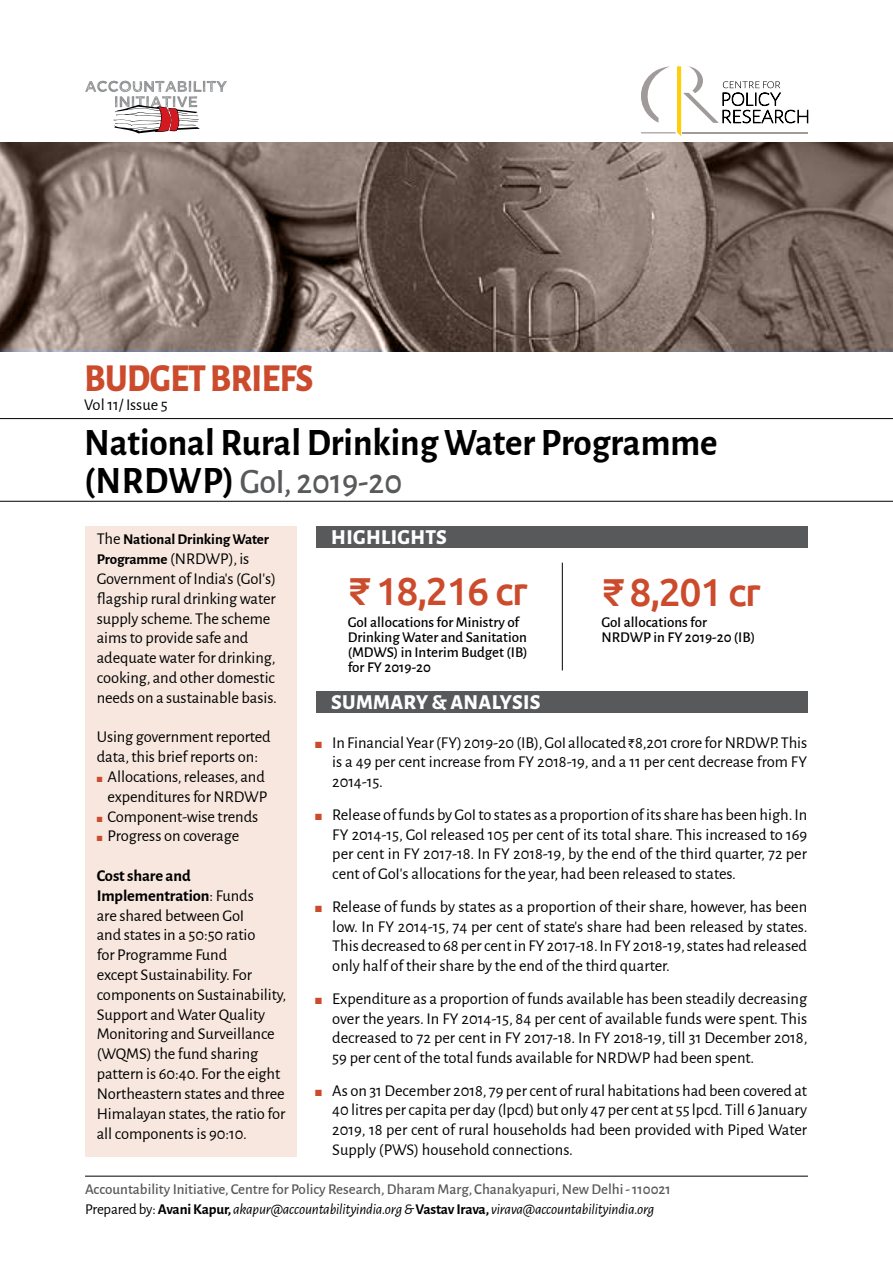
<style>
.page{position:relative;width:893px;height:1263px;background:#fff}
.page>*{position:absolute;margin:0;border:0;box-sizing:border-box;transform-origin:0 0}
.t1{font:700 39px "Alegreya Sans";color:#000;scale:.95 1}
.t2{font:500 39px "Ubuntu";letter-spacing:-.04em;color:#cb4b2c}
.t3{font:800 39px "Alegreya Sans";letter-spacing:-.015em;color:#cb4b2c;scale:.9 1}
.t4{font:500 35.85px "Alegreya Sans";color:#58595b;scale:.95 1}
.t5{font:800 21px "Alegreya Sans";letter-spacing:.015em;color:#fff}
.t6{font:16.5px/19.8px "Alegreya Sans";letter-spacing:-.005em;color:#000;text-align:justify}
.t7{font:16.35px "Alegreya Sans";color:#000}
.t8{font:500 15px/15px "Alegreya Sans";color:#000}
.t9{font:italic 15px "Alegreya Sans";letter-spacing:-.01em;color:#000}
.t10{font:500 15px "Alegreya Sans";color:#58595b}
.t11{font:700 15px "Alegreya Sans";letter-spacing:-.005em;color:#000}
.s1{font-weight:700;font-size:39px;color:#000}
.s2{font-weight:400;font-size:16.5px}
.s3{font-weight:700;font-size:15px}
.s4{color:#cb4b2c}
.s5{font-weight:700}
.s6{font-family:"Rupee Foradian";font-size:12px}
.s7{font-style:normal}
.s8{font-weight:700;font-style:normal}
</style>
<div class="page">
<div style="left:85px;top:527px;width:212px;height:630px;background:#f7e7de"></div>
<div style="left:316px;top:692px;width:492px;height:21px;background:#58595b"></div>
<div style="left:316px;top:526px;width:492px;height:22px;background:#58595b"></div>
<hr style="left:562px;top:563px;width:1px;height:107px;background:#000">
<hr style="left:85px;top:1176px;width:723px;height:1px;background:#000">
<hr style="left:0;top:418px;width:893px;height:1px;background:#000">
<hr style="left:0;top:501px;width:893px;height:1px;background:#000">
<svg style="left:641px;top:66px;width:167px;height:70px"></svg>
<svg style="left:85px;top:81px;width:142px;height:53px"></svg>
<img style="left:0;top:142px;width:893px;height:209px">
<h1 class="t3" style="left:85px;top:348px;width:256px">BUDGET BRIEFS</h1>
<p class="t7" style="left:84px;top:393px;width:85px">Vol 11/ Issue 5</p>
<h1 class="t1" style="left:84px;top:413px;width:668px">National Rural Drinking Water Programme</h1>
<h2 class="t4" style="left:84px;top:457px;width:336px"><span class="s1">(NRDWP)</span> GoI, 2019-20</h2>
<p class="t11" style="left:97px;top:529px;width:174px"><span class="s2">The</span> National Drinking Water</p>
<p class="t6" style="left:97px;top:548px;width:182px;text-align:left"><span class="s3">Programme</span> (NRDWP), is<br>Government of India’s (GoI’s) flagship rural drinking water supply scheme. The scheme aims to provide safe and adequate water for drinking, cooking, and other domestic needs on a sustainable basis.</p>
<p class="t6" style="left:97px;top:726px;width:176px">Using government reported data, this brief reports on:</p>
<p class="t6" style="left:97px;top:766px;width:172px;text-align:right"><span class="s4">■</span> Allocations, releases, and expenditures for NRDWP</p>
<p class="t6" style="left:97px;top:806px;width:163px"><span class="s4">■</span> Component-wise trends</p>
<p class="t6" style="left:97px;top:825px;width:144px"><span class="s4">■</span> Progress on coverage</p>
<p class="t6" style="left:97px;top:865px;width:191px;text-align:left"><span class="s5">Cost share and<br>Implementration</span>: Funds<br>are shared between GoI<br>and states in a 50:50 ratio<br>for Programme Fund<br>except Sustainability. For components on Sustainability,<br>Support and Water Quality<br>Monitoring and Surveillance (WQMS) the fund sharing pattern is 60:40. For the eight<br>Northeastern states and three<br>Himalayan states, the ratio for all components is 90:10.</p>
<p class="t5" style="left:331px;top:521px;width:117px">HIGHLIGHTS</p>
<h1 class="t2" style="left:348px;top:567px;width:182px">₹ 18,216 cr</h1>
<p class="t8" style="left:348px;top:614px;width:181px">GoI allocations for Ministry of<br>Drinking Water and Sanitation (MDWS) in Interim Budget (IB) for FY 2019-20</p>
<p class="t5" style="left:331px;top:687px;width:211px">SUMMARY &amp; ANALYSIS</p>
<h1 class="t2" style="left:601px;top:567px;width:161px">₹ 8,201 cr</h1>
<p class="t8" style="left:601px;top:614px;width:155px">GoI allocations for<br>NRDWP in FY 2019-20 (IB)</p>
<p class="t6" style="left:332px;top:732px;width:476px;text-indent:-17px"><span class="s4">■</span> In Financial Year (FY) 2019-20 (IB), GoI allocated <span class="s6">`</span>8,201 crore for NRDWP. This is a 49 per cent increase from FY 2018-19, and a 11 per cent decrease from FY 2014-15.</p>
<p class="t6" style="left:332px;top:804px;width:476px;text-indent:-17px"><span class="s4">■</span> Release of funds by GoI to states as a proportion of its share has been high. In FY 2014-15, GoI released 105 per cent of its total share. This increased to 169 per cent in FY 2017-18. In FY 2018-19, by the end of the third quarter, 72 per cent of GoI’s allocations for the year, had been released to states.</p>
<p class="t6" style="left:332px;top:896px;width:477px;text-indent:-17px"><span class="s4">■</span> Release of funds by states as a proportion of their share, however, has been low. In FY 2014-15, 74 per cent of state’s share had been released by states.<br>This decreased to 68 per cent in FY 2017-18. In FY 2018-19, states had released only half of their share by the end of the third quarter.</p>
<p class="t6" style="left:332px;top:988px;width:477px;text-indent:-17px"><span class="s4">■</span> Expenditure as a proportion of funds available has been steadily decreasing over the years. In FY 2014-15, 84 per cent of available funds were spent. This decreased to 72 per cent in FY 2017-18. In FY 2018-19, till 31 December 2018, 59 per cent of the total funds available for NRDWP had been spent.</p>
<p class="t6" style="left:332px;top:1080px;width:476px;text-indent:-17px"><span class="s4">■</span> As on 31 December 2018, 79 per cent of rural habitations had been covered at 40 litres per capita per day (lpcd) but only 47 per cent at 55 lpcd. Till 6 January 2019, 18 per cent of rural households had been provided with Piped Water Supply (PWS) household connections.</p>
<p class="t10" style="left:85px;top:1179px;width:587px">Accountability Initiative, Centre for Policy Research, Dharam Marg, Chanakyapuri, New Delhi - 110021</p>
<p class="t9" style="left:85px;top:1199px;width:571px"><span class="s7">Prepared by:</span><span class="s8">Avani Kapur,</span> akapur@accountabilityindia.org &amp; <span class="s8">Vastav Irava,</span> virava@accountabilityindia.org</p>
</div>
